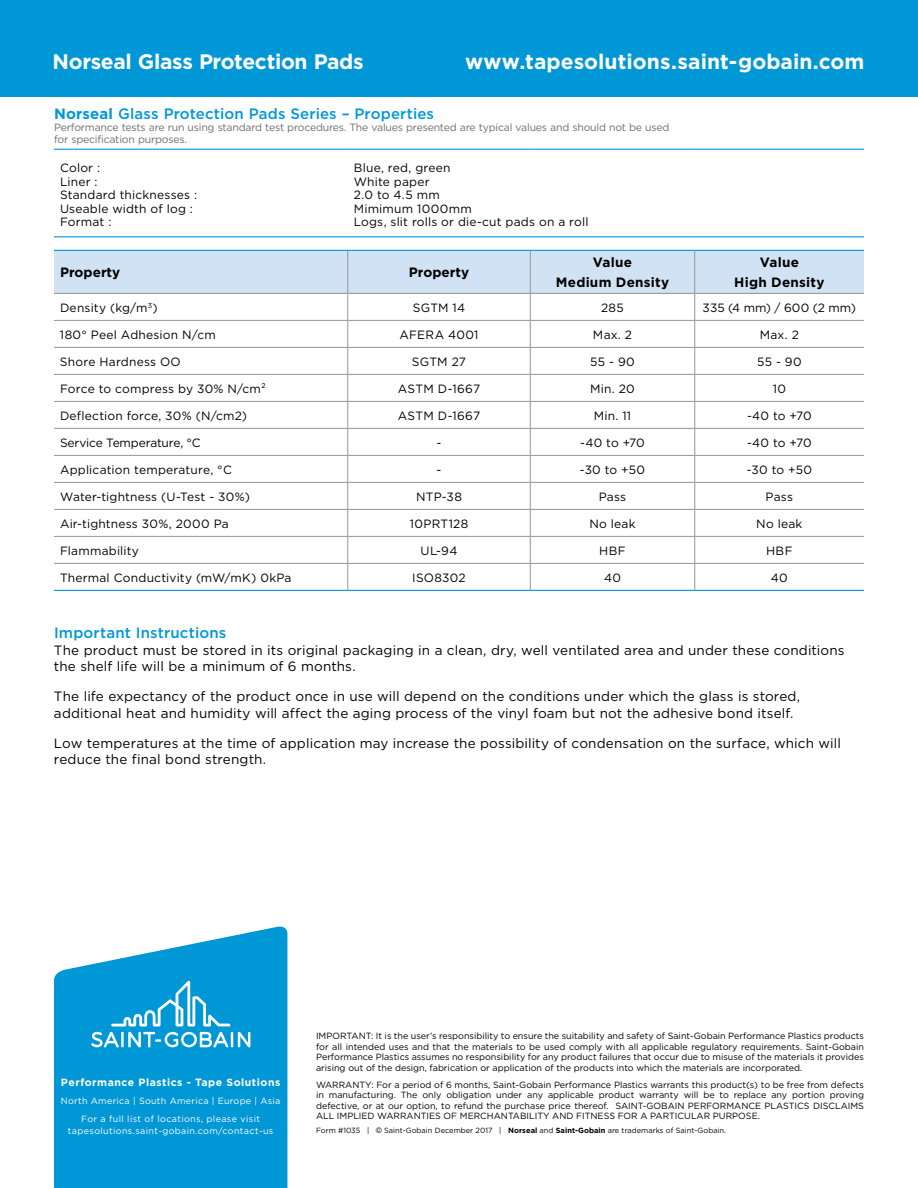
<style>
.page{position:relative;width:918px;height:1188px;background:#fff}
.page>*{position:absolute;margin:0;border:0;box-sizing:border-box;transform-origin:0 0}
.t1{font:700 21px "Gotham";letter-spacing:-.005em;color:#fff}
.t2{font:500 15px "Gotham";letter-spacing:.01em;color:#0097d6}
.t3{font:13.5px/16.5px "Gotham";letter-spacing:.01em;color:#000}
.t4{font:700 13.5px/20.2px "Gotham";letter-spacing:.015em;color:#000;text-align:center}
.t5{font:12px/13.5px "Gotham";letter-spacing:.015em;color:#000}
.t6{font:12px "Gotham";letter-spacing:-.015em;color:#000}
.t7{font:10.5px/12px "Gotham";letter-spacing:-.02em;color:#6d6e71}
.t8{font:700 10.5px "Gotham";letter-spacing:.05em;color:#fff}
.t9{font:9px/10.5px "Gotham";color:#000;text-align:justify}
.t10{font:9px/18px "Gotham";letter-spacing:.04em;color:#fff;text-align:center}
.t11{font:7.5px "Gotham";color:#000}
.s1{font-weight:700}
.s2{font-family:"Century Gothic"}
</style>
<div class="page">
<div style="left:0;top:0;width:918px;height:96px;background:#0097d6"></div>
<svg style="left:54px;top:927px;width:233px;height:261px;background:#18a0d9"></svg>
<svg style="left:91px;top:1032px;width:28px;height:15px"></svg>
<hr style="left:121px;top:1032px;width:3px;height:15px;background:#fff">
<svg style="left:128px;top:1032px;width:122px;height:15px"></svg>
<svg style="left:111px;top:981px;width:119px;height:45px;background:#2da9dd"></svg>
<hr style="left:54px;top:149px;width:294px;height:1px;background:#0097d6">
<hr style="left:348px;top:149px;width:182px;height:1px;background:#0097d6">
<hr style="left:530px;top:149px;width:165px;height:1px;background:#0097d6">
<hr style="left:695px;top:149px;width:169px;height:1px;background:#0097d6">
<svg style="left:54px;top:250px;width:810px;height:340px"></svg>
<hr style="left:54px;top:236px;width:294px;height:1px;background:#0097d6">
<hr style="left:348px;top:236px;width:182px;height:1px;background:#0097d6">
<hr style="left:530px;top:236px;width:165px;height:1px;background:#0097d6">
<hr style="left:695px;top:236px;width:169px;height:1px;background:#0097d6">
<hr style="left:348px;top:590px;width:182px;height:1px;background:#0097d6">
<hr style="left:530px;top:590px;width:165px;height:1px;background:#0097d6">
<hr style="left:695px;top:590px;width:169px;height:1px;background:#0097d6">
<hr style="left:54px;top:590px;width:294px;height:1px;background:#0097d6">
<h1 class="t1" style="left:53px;top:48px;width:313px">Norseal Glass Protection Pads</h1>
<h1 class="t1" style="left:465px;top:48px;width:401px">www.tapesolutions.saint-gobain.com</h1>
<h2 class="t2" style="left:54px;top:104px;width:382px"><span class="s1">Norseal</span> Glass Protection Pads Series – Properties</h2>
<p class="t7" style="left:54px;top:121px;width:617px">Performance tests are run using standard test procedures. The values presented are typical values and should not be used for specification purposes.</p>
<h3 class="t5" style="left:60px;top:161px;width:139px">Color :<br>Liner :<br>Standard thicknesses :<br>Useable width of log :<br>Format :</h3>
<h3 class="t5" style="left:354px;top:161px;width:236px">Blue, red, green<br>White paper<br>2.0 to 4.5 mm<br>Mimimum 1000mm<br>Logs, slit rolls or die-cut pads on a roll</h3>
<h3 class="t4" style="left:60px;top:262px;width:62px">Property</h3>
<h3 class="t4" style="left:409px;top:262px;width:62px">Property</h3>
<h3 class="t4" style="left:556px;top:252px;width:115px">Value<br>Medium Density</h3>
<h3 class="t4" style="left:734px;top:252px;width:92px">Value<br>High Density</h3>
<h3 class="t5" style="left:60px;top:300px;width:99px">Density (kg/m<sup>3</sup>)</h3>
<h3 class="t5" style="left:413px;top:300px;width:54px">SGTM 14</h3>
<h3 class="t5" style="left:601px;top:300px;width:24px">285</h3>
<h3 class="t5" style="left:703px;top:300px;width:155px">335 (4 mm) / 600 (2 mm)</h3>
<h3 class="t5" style="left:60px;top:327px;width:157px">180° Peel Adhesion N/cm</h3>
<h3 class="t5" style="left:400px;top:327px;width:80px">AFERA 4001</h3>
<h3 class="t5" style="left:593px;top:327px;width:41px">Max. 2</h3>
<h3 class="t5" style="left:760px;top:327px;width:41px">Max. 2</h3>
<h3 class="t5" style="left:60px;top:354px;width:122px">Shore Hardness OO</h3>
<h3 class="t5" style="left:412px;top:354px;width:56px">SGTM 27</h3>
<h3 class="t5" style="left:590px;top:354px;width:46px">55 - 90</h3>
<h3 class="t5" style="left:757px;top:354px;width:46px">55 - 90</h3>
<h3 class="t5" style="left:60px;top:381px;width:208px">Force to compress by 30% N/cm²</h3>
<h3 class="t5" style="left:398px;top:381px;width:84px">ASTM D-1667</h3>
<h3 class="t5" style="left:590px;top:381px;width:46px">Min. 20</h3>
<h3 class="t5" style="left:773px;top:381px;width:15px">10</h3>
<h3 class="t5" style="left:60px;top:408px;width:189px">Deflection force, 30% (N/cm2)</h3>
<h3 class="t5" style="left:398px;top:408px;width:84px">ASTM D-1667</h3>
<h3 class="t5" style="left:594px;top:408px;width:39px">Min. 11</h3>
<h3 class="t5" style="left:747px;top:408px;width:66px">-40 to +70</h3>
<h3 class="t6" style="left:60px;top:435px;width:142px">Service Temperature, °C</h3>
<h3 class="t5" style="left:437px;top:435px;width:6px">-</h3>
<h3 class="t5" style="left:580px;top:435px;width:66px">-40 to +70</h3>
<h3 class="t5" style="left:747px;top:435px;width:66px">-40 to +70</h3>
<h3 class="t5" style="left:60px;top:462px;width:173px">Application temperature, °C</h3>
<h3 class="t5" style="left:437px;top:462px;width:6px">-</h3>
<h3 class="t5" style="left:580px;top:462px;width:67px">-30 to +50</h3>
<h3 class="t5" style="left:747px;top:462px;width:67px">-30 to +50</h3>
<h3 class="t5" style="left:60px;top:489px;width:191px">Water-tightness (U-Test - 30%)</h3>
<h3 class="t5" style="left:416px;top:489px;width:47px">NTP-38</h3>
<h3 class="t5" style="left:599px;top:489px;width:29px">Pass</h3>
<h3 class="t5" style="left:766px;top:489px;width:29px">Pass</h3>
<h3 class="t5" style="left:60px;top:516px;width:170px">Air-tightness 30%, 2000 Pa</h3>
<h3 class="t5" style="left:410px;top:516px;width:60px">10PRT128</h3>
<h3 class="t5" style="left:589px;top:516px;width:48px">No leak</h3>
<h3 class="t5" style="left:756px;top:516px;width:48px">No leak</h3>
<h3 class="t5" style="left:60px;top:543px;width:81px">Flammability</h3>
<h3 class="t5" style="left:421px;top:543px;width:38px">UL-94</h3>
<h3 class="t5" style="left:599px;top:543px;width:28px">HBF</h3>
<h3 class="t5" style="left:766px;top:543px;width:28px">HBF</h3>
<h3 class="t5" style="left:60px;top:570px;width:233px">Thermal Conductivity (mW/mK) 0kPa</h3>
<h3 class="t5" style="left:412px;top:570px;width:55px">ISO8302</h3>
<h3 class="t5" style="left:604px;top:570px;width:18px">40</h3>
<h3 class="t5" style="left:771px;top:570px;width:18px">40</h3>
<h2 class="t2" style="left:54px;top:623px;width:174px">Important Instructions</h2>
<h3 class="t3" style="left:54px;top:641px;width:792px">The product must be stored in its original packaging in a clean, dry, well ventilated area and under these conditions the shelf life will be a minimum of 6 months.</h3>
<h3 class="t3" style="left:54px;top:688px;width:748px">The life expectancy of the product once in use will depend on the conditions under which the glass is stored, additional heat and humidity will affect the aging process of the vinyl foam but not the adhesive bond itself.</h3>
<h3 class="t3" style="left:54px;top:734px;width:788px">Low temperatures at the time of application may increase the possibility of condensation on the surface, which will reduce the final bond strength.</h3>
<p class="t9" style="left:316px;top:1030px;width:549px">IMPORTANT: It is the user’s responsibility to ensure the suitability and safety of Saint-Gobain Performance Plastics products for all intended uses and that the materials to be used comply with all applicable regulatory requirements. Saint-Gobain Performance Plastics assumes no responsibility for any product failures that occur due to misuse of the materials it provides arising out of the design, fabrication or application of the products into which the materials are incorporated.</p>
<p class="t9" style="left:316px;top:1079px;width:549px">WARRANTY: For a period of 6 months, Saint-Gobain Performance Plastics warrants this product(s) to be free from defects in manufacturing. The only obligation under any applicable product warranty will be to replace any portion proving defective, or at our option, to refund the purchase price thereof. SAINT-GOBAIN PERFORMANCE PLASTICS DISCLAIMS ALL IMPLIED WARRANTIES OF MERCHANTABILITY AND FITNESS FOR A PARTICULAR PURPOSE.</p>
<p class="t8" style="left:61px;top:1075px;width:221px">Performance Plastics - Tape Solutions</p>
<p class="t10" style="left:61px;top:1092px;width:221px">North America | South America | Europe | Asia<br>For a full list of locations, please visit</p>
<p class="t10" style="left:68px;top:1122px;width:207px">tapesolutions.saint-gobain.com/contact-us</p>
<p class="t11" style="left:316px;top:1126px;width:412px">Form #1035 | <span class="s2">©</span> Saint-Gobain December 2017 | <span class="s1">Norseal</span> and <span class="s1">Saint-Gobain</span> are trademarks of Saint-Gobain.</p>
</div>
